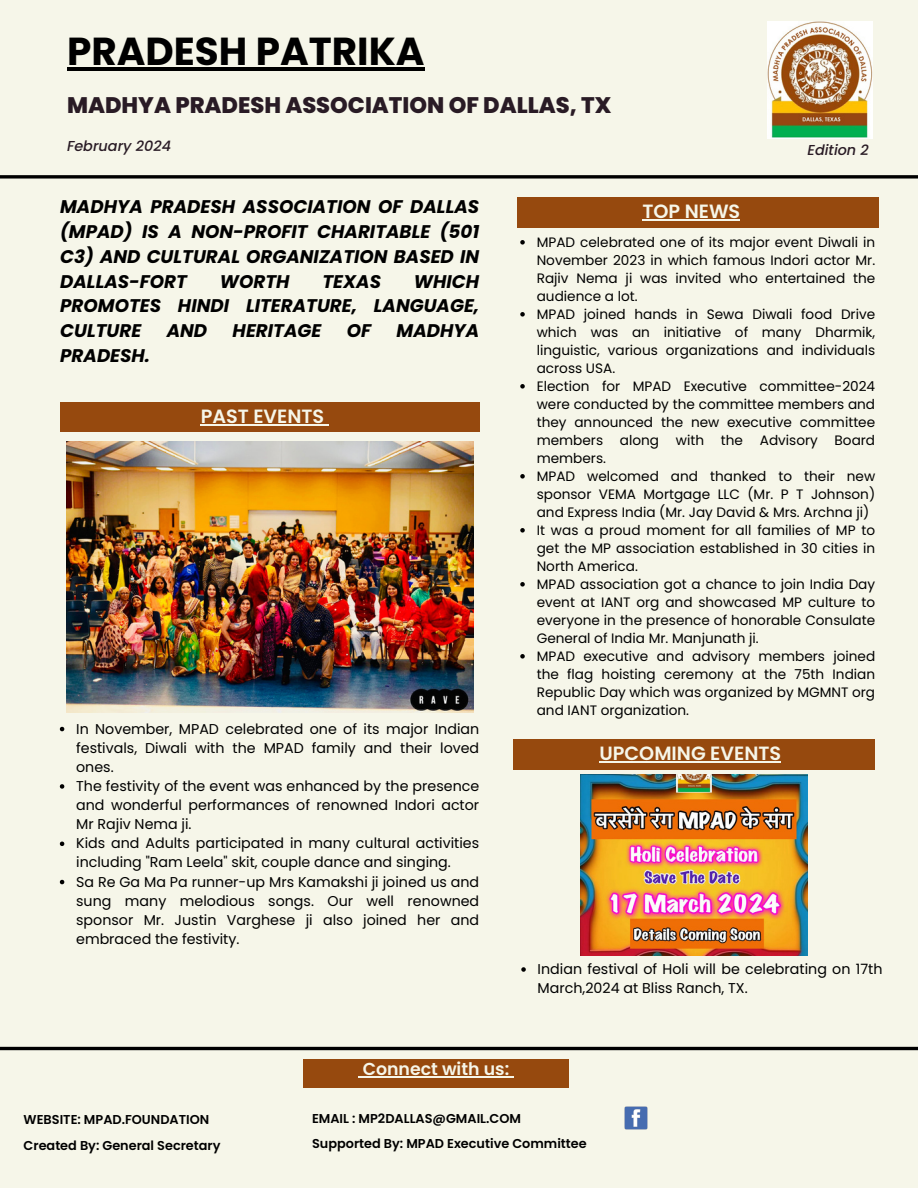
<style>
.page{position:relative;width:918px;height:1188px;background:#f6f6e9}
.page>*{position:absolute;margin:0;border:0;box-sizing:border-box;transform-origin:0 0}
.t1{font:700 39px "Poppins";color:#000}
.t2{font:800 22.5px "Poppins";color:#291b25}
.t3{font:600 19.2px "Poppins";color:#f6f6e9}
.t4{font:italic 700 18.3px/24.8px "Poppins";color:#000;text-align:justify}
.t5{font:600 17.4px "Poppins";color:#f6f6e9}
.t6{font:italic 500 14.4px "Poppins";color:#291b25}
.t7{font:14.25px/19.2px "Poppins";color:#000;text-align:justify}
.t8{font:13.65px/18px "Poppins";color:#000;text-align:justify}
.t9{font:600 12.9px "Poppins";color:#000}
</style>
<div class="page">
<svg style="left:0;top:175px;width:918px;height:4px;background:#252523"></svg>
<div style="left:60px;top:403px;width:419px;height:29px;background:#96490e"></div>
<div style="left:513px;top:739px;width:362px;height:31px;background:#96490e"></div>
<div style="left:517px;top:197px;width:362px;height:30px;background:#96490e"></div>
<img style="left:768px;top:21px;width:104px;height:117px">
<hr style="left:0;top:1047px;width:918px;height:3px;background:#000">
<div style="left:303px;top:1059px;width:266px;height:29px;background:#96490e"></div>
<img style="left:624px;top:1106px;width:24px;height:24px">
<img style="left:66px;top:441px;width:408px;height:271px">
<img style="left:581px;top:774px;width:227px;height:182px">
<hr style="left:201px;top:424px;width:123px;height:1px;background:#f6f6e9">
<hr style="left:600px;top:761px;width:181px;height:2px;background:#f6f6e9">
<svg style="left:521px;top:967px;width:5px;height:5px"></svg>
<svg style="left:60px;top:727px;width:4px;height:4px"></svg>
<svg style="left:60px;top:784px;width:4px;height:5px"></svg>
<svg style="left:60px;top:842px;width:4px;height:4px"></svg>
<svg style="left:60px;top:880px;width:4px;height:4px"></svg>
<hr style="left:642px;top:220px;width:98px;height:1px;background:#f6f6e9">
<hr style="left:67px;top:68px;width:358px;height:3px;background:#000">
<hr style="left:363px;top:1077px;width:146px;height:1px;background:#f6f6e9">
<svg style="left:520px;top:240px;width:5px;height:5px"></svg>
<svg style="left:520px;top:312px;width:5px;height:5px"></svg>
<svg style="left:520px;top:384px;width:5px;height:5px"></svg>
<svg style="left:520px;top:474px;width:5px;height:5px"></svg>
<svg style="left:520px;top:528px;width:5px;height:5px"></svg>
<svg style="left:520px;top:582px;width:5px;height:5px"></svg>
<svg style="left:520px;top:654px;width:5px;height:5px"></svg>
<p class="t1" style="left:67px;top:24px;width:359px">PRADESH PATRIKA</p>
<h5 class="t2" style="left:67px;top:90px;width:546px">MADHYA PRADESH ASSOCIATION OF DALLAS, TX</h5>
<p class="t6" style="left:67px;top:136px;width:106px">February 2024</p>
<p class="t6" style="left:808px;top:140px;width:63px">Edition 2</p>
<p class="t4" style="left:60px;top:195px;width:421px">MADHYA PRADESH ASSOCIATION OF DALLAS (MPAD) IS A NON-PROFIT CHARITABLE (501<br>C3) AND CULTURAL ORGANIZATION BASED IN DALLAS-FORT</p>
<p class="t4" style="left:220px;top:269px;width:71px">WORTH</p>
<p class="t4" style="left:322px;top:269px;width:60px">TEXAS</p>
<p class="t4" style="left:60px;top:269px;width:421px;text-indent:354px">WHICH PROMOTES HINDI LITERATURE, LANGUAGE, CULTURE</p>
<p class="t4" style="left:167px;top:318px;width:42px">AND</p>
<p class="t4" style="left:233px;top:318px;width:90px">HERITAGE</p>
<p class="t4" style="left:347px;top:318px;width:26px">OF</p>
<p class="t4" style="left:397px;top:318px;width:84px">MADHYA</p>
<p class="t4" style="left:60px;top:343px;width:91px">PRADESH.</p>
<h3 class="t3" style="left:201px;top:403px;width:125px">PAST EVENTS</h3>
<p class="t7" style="left:76px;top:719px;width:405px">In November, MPAD celebrated one of its major Indian festivals, Diwali with the MPAD family and their loved ones.</p>
<p class="t7" style="left:76px;top:776px;width:405px">The festivity of the event was enhanced by the presence and wonderful performances of renowned Indori actor Mr Rajiv Nema ji.</p>
<p class="t7" style="left:76px;top:834px;width:405px">Kids and Adults participated in many cultural activities including "Ram Leela" skit, couple dance and singing.</p>
<h3 class="t7" style="left:76px;top:872px;width:405px">Sa Re Ga Ma Pa runner-up Mrs Kamakshi ji joined us and sung many melodious songs. Our well renowned sponsor Mr. Justin Varghese ji also joined her and embraced the festivity.</h3>
<p class="t3" style="left:642px;top:198px;width:99px">TOP NEWS</p>
<h3 class="t8" style="left:537px;top:233px;width:340px">MPAD celebrated one of its major event Diwali in November 2023 in which famous Indori actor Mr.<br>Rajiv Nema ji was invited who entertained the audience a lot.</h3>
<p class="t8" style="left:537px;top:305px;width:340px">MPAD joined hands in Sewa Diwali food Drive which was an initiative of many Dharmik, linguistic, various organizations and individuals across USA.</p>
<p class="t8" style="left:537px;top:377px;width:340px">Election for MPAD Executive committee-2024 were conducted by the committee members and they announced the new executive committee members along with the Advisory Board members.</p>
<h4 class="t8" style="left:537px;top:467px;width:340px">MPAD welcomed and thanked to their new sponsor VEMA Mortgage LLC (Mr. P T Johnson) and Express India (Mr. Jay David &amp; Mrs. Archna ji)</h4>
<p class="t8" style="left:537px;top:521px;width:340px">It was a proud moment for all families of MP to get the MP association established in 30 cities in North America.</p>
<p class="t8" style="left:537px;top:575px;width:340px">MPAD association got a chance to join India Day event at IANT org and showcased MP culture to everyone in the presence of honorable Consulate General of India Mr. Manjunath ji.</p>
<p class="t8" style="left:537px;top:647px;width:340px">MPAD executive and advisory members joined the flag hoisting ceremony at the 75th Indian Republic Day which was organized by MGMNT org and IANT organization.</p>
<h3 class="t3" style="left:600px;top:740px;width:183px">UPCOMING EVENTS</h3>
<p class="t7" style="left:538px;top:959px;width:346px">Indian festival of Holi will be celebrating on 17th<br>March,2024 at Bliss Ranch, TX.</p>
<p class="t5" style="left:363px;top:1057px;width:148px">Connect with us:</p>
<p class="t9" style="left:24px;top:1111px;width:187px">WEBSITE: MPAD.FOUNDATION</p>
<p class="t9" style="left:312px;top:1110px;width:210px">EMAIL : MP2DALLAS@GMAIL.COM</p>
<p class="t9" style="left:24px;top:1136px;width:198px">Created By: General Secretary</p>
<p class="t9" style="left:312px;top:1134px;width:276px">Supported By: MPAD Executive Committee</p>
</div>
